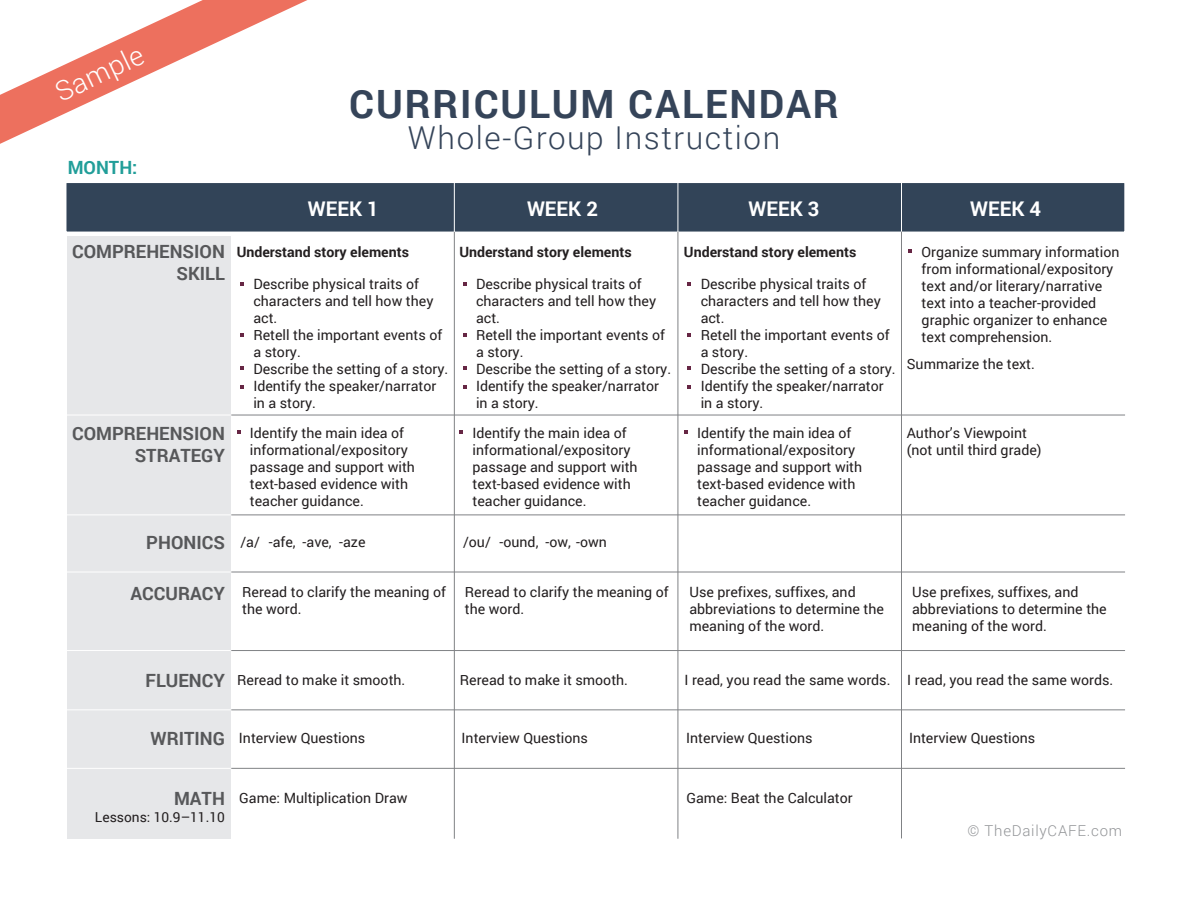
<style>
.page{position:relative;width:1188px;height:918px;background:#fff}
.page>*{position:absolute;margin:0;border:0;box-sizing:border-box;transform-origin:0 0}
.t1{font:700 39px "Roboto";letter-spacing:.05em;color:#354459}
.t2{font:300 31.5px "Roboto";letter-spacing:.05em;color:#354459}
.t3{font:300 27.45px "Roboto";color:#fff}
.t4{font:700 20.25px "Roboto";color:#fff}
.t5{font:700 18.15px/21.9px "Roboto";color:#57585a;text-align:right}
.t6{font:700 18.15px "Roboto";color:#219e99}
.t7{font:300 15px "Roboto";letter-spacing:.05em;color:#939598}
.t8{font:14.1px/17px "Roboto";color:#231f20}
.t9{font:700 14.1px "Roboto";color:#231f20}
.t10{font:13.8px "Roboto";color:#231f20}
</style>
<div class="page">
<div style="left:67px;top:236px;width:164px;height:603px;background:#e6e7e9"></div>
<hr style="left:63px;top:768px;width:168px;height:1px;background:#fff">
<hr style="left:63px;top:650px;width:168px;height:1px;background:#fff">
<hr style="left:63px;top:709px;width:168px;height:1px;background:#fff">
<hr style="left:63px;top:572px;width:168px;height:1px;background:#fff">
<hr style="left:63px;top:515px;width:168px;height:1px;background:#fff">
<hr style="left:63px;top:415px;width:168px;height:1px;background:#fff">
<div style="left:66px;top:182px;width:1059px;height:50px;background:#324458"></div>
<div style="left:65px;top:182px;width:1061px;height:51px;border:2px solid #fff"></div>
<hr style="left:901px;top:182px;width:1px;height:50px;background:#fff">
<hr style="left:678px;top:182px;width:1px;height:50px;background:#fff">
<hr style="left:454px;top:182px;width:1px;height:50px;background:#fff">
<hr style="left:901px;top:232px;width:1px;height:606px;background:#808285">
<hr style="left:678px;top:232px;width:1px;height:607px;background:#808285">
<hr style="left:454px;top:232px;width:1px;height:607px;background:#808285">
<svg style="left:240px;top:282px;width:4px;height:4px"></svg>
<svg style="left:240px;top:333px;width:4px;height:4px"></svg>
<svg style="left:240px;top:367px;width:4px;height:3px"></svg>
<svg style="left:240px;top:385px;width:4px;height:3px"></svg>
<svg style="left:463px;top:282px;width:4px;height:4px"></svg>
<svg style="left:463px;top:333px;width:4px;height:4px"></svg>
<svg style="left:463px;top:367px;width:4px;height:3px"></svg>
<svg style="left:463px;top:385px;width:4px;height:3px"></svg>
<svg style="left:688px;top:282px;width:3px;height:4px"></svg>
<svg style="left:688px;top:333px;width:3px;height:4px"></svg>
<svg style="left:908px;top:249px;width:4px;height:4px"></svg>
<svg style="left:237px;top:430px;width:3px;height:4px"></svg>
<svg style="left:459px;top:430px;width:4px;height:4px"></svg>
<svg style="left:684px;top:430px;width:4px;height:4px"></svg>
<hr style="left:231px;top:415px;width:894px;height:1px;background:#808285">
<hr style="left:231px;top:515px;width:894px;height:1px;background:#808285">
<hr style="left:231px;top:572px;width:894px;height:1px;background:#808285">
<hr style="left:231px;top:650px;width:894px;height:1px;background:#808285">
<hr style="left:231px;top:709px;width:894px;height:1px;background:#808285">
<hr style="left:231px;top:768px;width:894px;height:1px;background:#808285">
<svg style="left:0;top:0;width:307px;height:144px"></svg>
<h3 class="t3" style="left:49px;top:77px;width:96px;rotate:-26deg">Sample</h3>
<p class="t6" style="left:68px;top:154px;width:71px">MONTH:</p>
<p class="t5" style="left:72px;top:240px;width:154px">COMPREHENSION<br>SKILL</p>
<p class="t5" style="left:72px;top:422px;width:154px">COMPREHENSION<br>STRATEGY</p>
<p class="t5" style="left:146px;top:531px;width:80px">PHONICS</p>
<p class="t5" style="left:131px;top:582px;width:96px">ACCURACY</p>
<h1 class="t1" style="left:349px;top:77px;width:491px">CURRICULUM CALENDAR</h1>
<h2 class="t2" style="left:408px;top:116px;width:374px">Whole-Group Instruction</h2>
<h3 class="t4" style="left:308px;top:194px;width:72px">WEEK 1</h3>
<h3 class="t4" style="left:527px;top:194px;width:72px">WEEK 2</h3>
<h3 class="t4" style="left:749px;top:194px;width:72px">WEEK 3</h3>
<h3 class="t4" style="left:970px;top:194px;width:72px">WEEK 4</h3>
<p class="t9" style="left:237px;top:242px;width:174px">Understand story elements</p>
<p class="t9" style="left:459px;top:242px;width:174px">Understand story elements</p>
<p class="t8" style="left:476px;top:275px;width:197px">Describe physical traits of characters and tell how they act.<br>Retell the important events of a story.<br>Describe the setting of a story.<br>Identify the speaker/narrator in a story.</p>
<p class="t8" style="left:253px;top:275px;width:197px">Describe physical traits of characters and tell how they act.<br>Retell the important events of a story.<br>Describe the setting of a story.<br>Identify the speaker/narrator in a story.</p>
<p class="t9" style="left:684px;top:242px;width:174px">Understand story elements</p>
<p class="t8" style="left:701px;top:275px;width:197px">Describe physical traits of characters and tell how they act.<br>Retell the important events of a story.<br>Describe the setting of a story.<br>Identify the speaker/narrator in a story.</p>
<p class="t8" style="left:250px;top:424px;width:167px">Identify the main idea of informational/expository passage and support with text-based evidence with teacher guidance.</p>
<p class="t8" style="left:473px;top:424px;width:167px">Identify the main idea of informational/expository passage and support with text-based evidence with teacher guidance.</p>
<p class="t8" style="left:697px;top:424px;width:167px">Identify the main idea of informational/expository passage and support with text-based evidence with teacher guidance.</p>
<p class="t8" style="left:240px;top:533px;width:127px">/a/ -afe, -ave, -aze</p>
<p class="t8" style="left:463px;top:533px;width:145px">/ou/ -ound, -ow, -own</p>
<p class="t8" style="left:922px;top:243px;width:199px">Organize summary information from informational/expository text and/or literary/narrative text into a teacher-provided graphic organizer to enhance text comprehension.</p>
<p class="t8" style="left:907px;top:355px;width:130px">Summarize the text.</p>
<p class="t8" style="left:907px;top:424px;width:136px">Author’s Viewpoint (not until third grade)</p>
<p class="t8" style="left:242px;top:583px;width:205px">Reread to clarify the meaning of the word.</p>
<p class="t8" style="left:465px;top:583px;width:205px">Reread to clarify the meaning of the word.</p>
<p class="t8" style="left:689px;top:583px;width:196px">Use prefixes, suffixes, and abbreviations to determine the meaning of the word.</p>
<p class="t8" style="left:912px;top:583px;width:196px">Use prefixes, suffixes, and abbreviations to determine the meaning of the word.</p>
<p class="t5" style="left:146px;top:668px;width:81px">FLUENCY</p>
<p class="t8" style="left:237px;top:671px;width:170px">Reread to make it smooth.</p>
<p class="t8" style="left:460px;top:671px;width:170px">Reread to make it smooth.</p>
<p class="t8" style="left:685px;top:671px;width:430px">I read, you read the same words. I read, you read the same words.</p>
<p class="t5" style="left:151px;top:727px;width:76px">WRITING</p>
<p class="t8" style="left:239px;top:729px;width:128px">Interview Questions</p>
<p class="t8" style="left:462px;top:729px;width:128px">Interview Questions</p>
<p class="t8" style="left:909px;top:729px;width:128px">Interview Questions</p>
<p class="t8" style="left:686px;top:729px;width:128px">Interview Questions</p>
<p class="t5" style="left:174px;top:787px;width:52px">MATH</p>
<p class="t10" style="left:95px;top:807px;width:131px">Lessons: 10.9–11.10</p>
<p class="t8" style="left:239px;top:789px;width:170px">Game: Multiplication Draw</p>
<p class="t8" style="left:687px;top:789px;width:168px">Game: Beat the Calculator</p>
<p class="t7" style="left:968px;top:821px;width:156px">© TheDailyCAFE.com</p>
</div>
